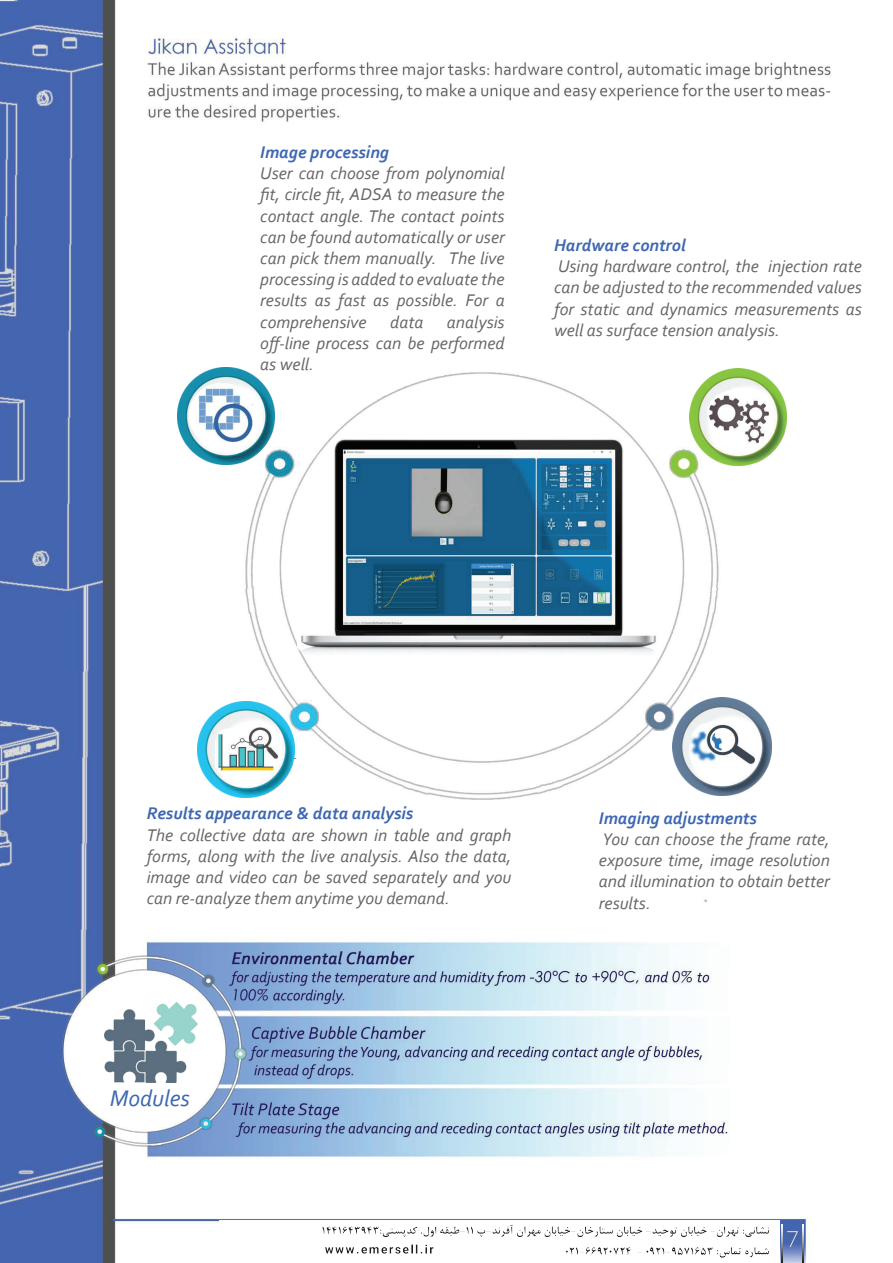
<style>
.page{position:relative;width:893px;height:1263px;background:#fff}
.page>*{position:absolute;margin:0;border:0;box-sizing:border-box;transform-origin:0 0}
.t1{font:italic 23.55px "Corbel";color:#3e67b1}
.t2{font:italic 17.7px/21.3px "Corbel";color:#666}
.t3{font:italic 700 17.7px "Corbel";color:#3e67b1}
</style>
<div class="page">
<img style="left:0;top:0;width:831px;height:1263px">
<img style="left:62px;top:955px;width:224px;height:191px">
<img style="left:105px;top:1003px;width:93px;height:80px">
<img style="left:690px;top:368px;width:97px;height:97px">
<img style="left:673px;top:697px;width:98px;height:99px">
<img style="left:198px;top:701px;width:97px;height:97px">
<img style="left:177px;top:368px;width:97px;height:96px">
<img style="left:216px;top:727px;width:76px;height:45px">
<img style="left:707px;top:388px;width:63px;height:57px">
<img style="left:190px;top:383px;width:63px;height:64px">
<img style="left:297px;top:439px;width:364px;height:220px">
<img style="left:690px;top:721px;width:67px;height:53px">
<img style="left:802px;top:1224px;width:1px;height:38px">
<img style="left:781px;top:1224px;width:1px;height:38px">
<div style="left:220px;top:1220px;width:560px;height:43px;background:#fff"></div>
<img style="left:322px;top:1225px;width:447px;height:33px">
<p class="t3" style="left:260px;top:141px;width:130px">Image processing</p>
<p class="t2" style="left:260px;top:162px;width:246px;text-align:right">User can choose from polynomial fit, circle fit, ADSA to measure the contact angle. The contact points can befound automatically or user<br>The live</p>
<p class="t2" style="left:260px;top:247px;width:178px">can pick them manually.</p>
<p class="t2" style="left:260px;top:268px;width:246px">processing is added to evaluate the</p>
<p class="t2" style="left:260px;top:289px;width:246px">results as fast as possible. For a</p>
<p class="t2" style="left:447px;top:311px;width:59px">analysis</p>
<p class="t2" style="left:279px;top:311px;width:227px;text-indent:-19px">comprehensive<br>-line process can be performed</p>
<p class="t2" style="left:390px;top:311px;width:35px">data</p>
<p class="t2" style="left:260px;top:332px;width:55px">off<br>as well.</p>
<p class="t3" style="left:554px;top:234px;width:133px">Hardware control</p>
<p class="t2" style="left:554px;top:255px;width:309px">Using hardware control, the<br>can be adjusted to the recommended values for static and dynamics measurements as well as surface tension analysis.</p>
<p class="t2" style="left:768px;top:255px;width:95px">injection rate</p>
<p class="t3" style="left:147px;top:803px;width:268px">Results appearance &amp; data analysis</p>
<p class="t2" style="left:147px;top:824px;width:366px;text-align:justify">The collective data are shown in table and graph forms, along with the live analysis. Also the data, image and video can be saved separately and you can re-analyze them anytime you demand.</p>
<h1 class="t1" style="left:110px;top:1083px;width:82px">Modules</h1>
<p class="t3" style="left:599px;top:807px;width:159px">Imaging adjustments</p>
<p class="t2" style="left:599px;top:828px;width:232px;text-align:justify">You can choose the frame rate, exposure time, image resolution and illumination to obtain better results.</p>
</div>
